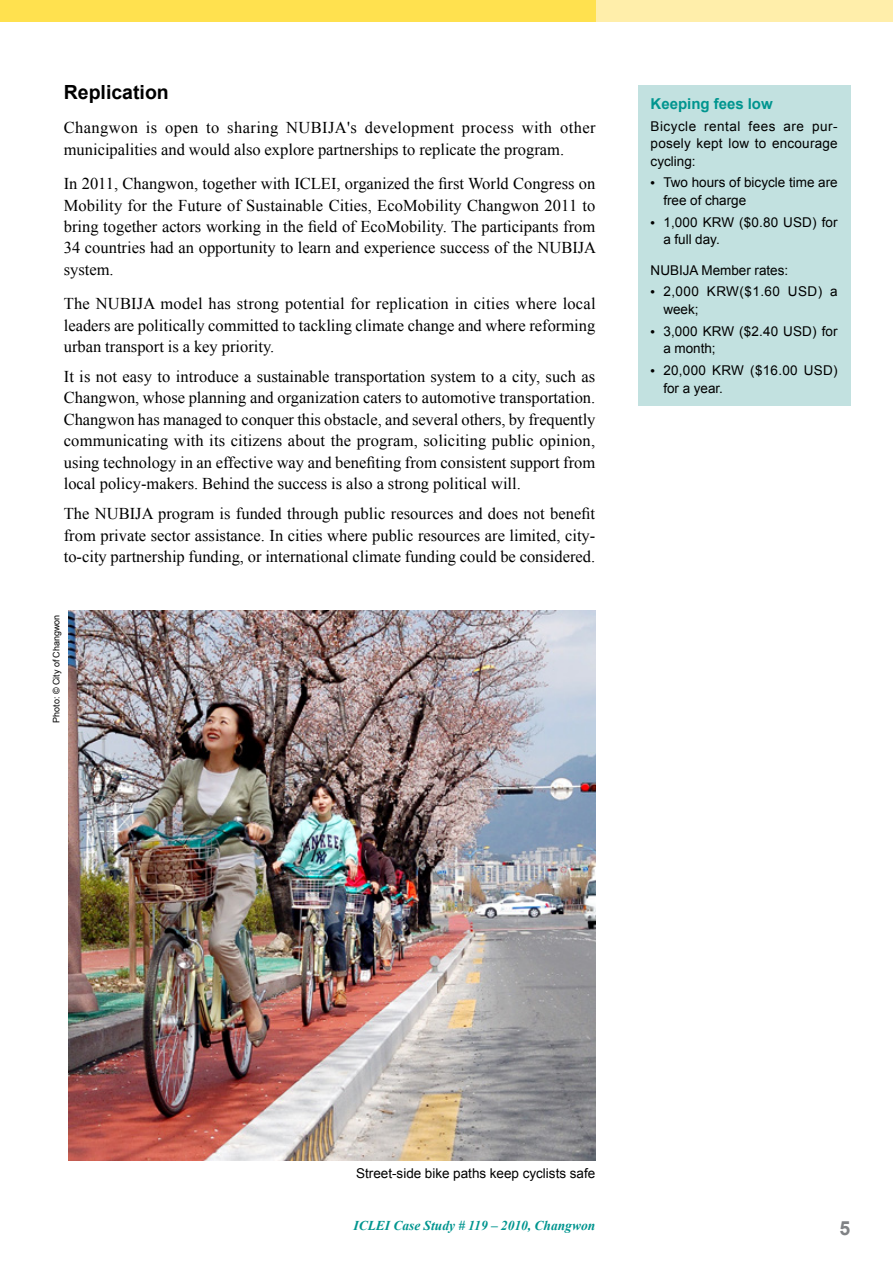
<style>
.page{position:relative;width:893px;height:1263px;background:#fff}
.page>*{position:absolute;margin:0;border:0;box-sizing:border-box;transform-origin:0 0}
.t1{font:700 19.5px "Arial";color:#000}
.t2{font:700 19.5px "Arial";color:#808285}
.t3{font:16.5px/21.5px "Times New Roman";color:#000;text-align:justify}
.t4{font:700 15px "Arial";color:#00958f}
.t5{font:13.5px/17.5px "Arial";color:#000}
.t6{font:italic 700 13.5px "Times New Roman";color:#00958f}
.t7{font:13.5px/21.8px "Arial";letter-spacing:.02em;color:#000}
.t8{font:9px "Arial";color:#000}
</style>
<div class="page">
<div style="left:0;top:0;width:893px;height:21px;background:#fea"></div>
<div style="left:0;top:0;width:595px;height:21px;background:#ffe14f"></div>
<div style="left:638px;top:85px;width:212px;height:320px;background:#c2e1e0"></div>
<img style="left:68px;top:610px;width:527px;height:551px">
<p class="t1" style="left:64px;top:79px;width:107px">Replication</p>
<p class="t3" style="left:64px;top:117px;width:533px">Changwon is open to sharing NUBIJA's development process with other municipalities and would also explore partnerships to replicate the program.</p>
<p class="t3" style="left:64px;top:173px;width:534px">In 2011, Changwon, together with ICLEI, organized the first World Congress on Mobility for the Future of Sustainable Cities, EcoMobility Changwon 2011 to bring together actors working in the field of EcoMobility. The participants from 34 countries had an opportunity to learn and experience success of the NUBIJA system.</p>
<p class="t3" style="left:64px;top:293px;width:533px">The NUBIJA model has strong potential for replication in cities where local leaders are politically committed to tackling climate change and where reforming urban transport is a key priority.</p>
<p class="t3" style="left:64px;top:365px;width:533px">It is not easy to introduce a sustainable transportation system to a city, such as Changwon, whose planning and organization caters to automotive transportation.<br>Changwon has managed to conquer this obstacle, and several others, by frequently communicating with its citizens about the program, soliciting public opinion, using technology in an effective way and benefiting from consistent support from local policy-makers. Behind the success is also a strong political will.</p>
<p class="t3" style="left:64px;top:503px;width:533px">The NUBIJA program is funded through public resources and does not benefit from private sector assistance. In cities where public resources are limited, city&shy;to-city partnership funding, or international climate funding could be considered.</p>
<p class="t8" style="left:50px;top:723px;width:110px;rotate:-90deg">Photo: © City of Changwon</p>
<p class="t4" style="left:651px;top:93px;width:124px">Keeping fees low</p>
<p class="t5" style="left:651px;top:117px;width:189px;text-align:justify">Bicycle rental fees are pur&shy;posely kept low to encourage cycling:</p>
<p class="t5" style="left:663px;top:174px;width:176px">Two hours of bicycle time are free of charge</p>
<p class="t5" style="left:663px;top:213px;width:176px">1,000 KRW ($0.80 USD) for a full day.</p>
<p class="t5" style="left:663px;top:259px;width:176px;line-height:21.8px;text-indent:-13px">NUBIJA Member rates:<br>2,000 KRW($1.60 USD) a</p>
<p class="t5" style="left:663px;top:299px;width:176px;line-height:21.8px">week;<br>3,000 KRW ($2.40 USD) for</p>
<p class="t7" style="left:663px;top:338px;width:176px">a month;<br>20,000 KRW ($16.00 USD)</p>
<p class="t5" style="left:663px;top:379px;width:61px">for a year.</p>
<p class="t5" style="left:356px;top:1165px;width:241px">Street-side bike paths keep cyclists safe</p>
<p class="t6" style="left:353px;top:1216px;width:243px">ICLEI Case Study # 119 – 2010, Changwon</p>
<p class="t2" style="left:840px;top:1215px;width:12px">5</p>
</div>
